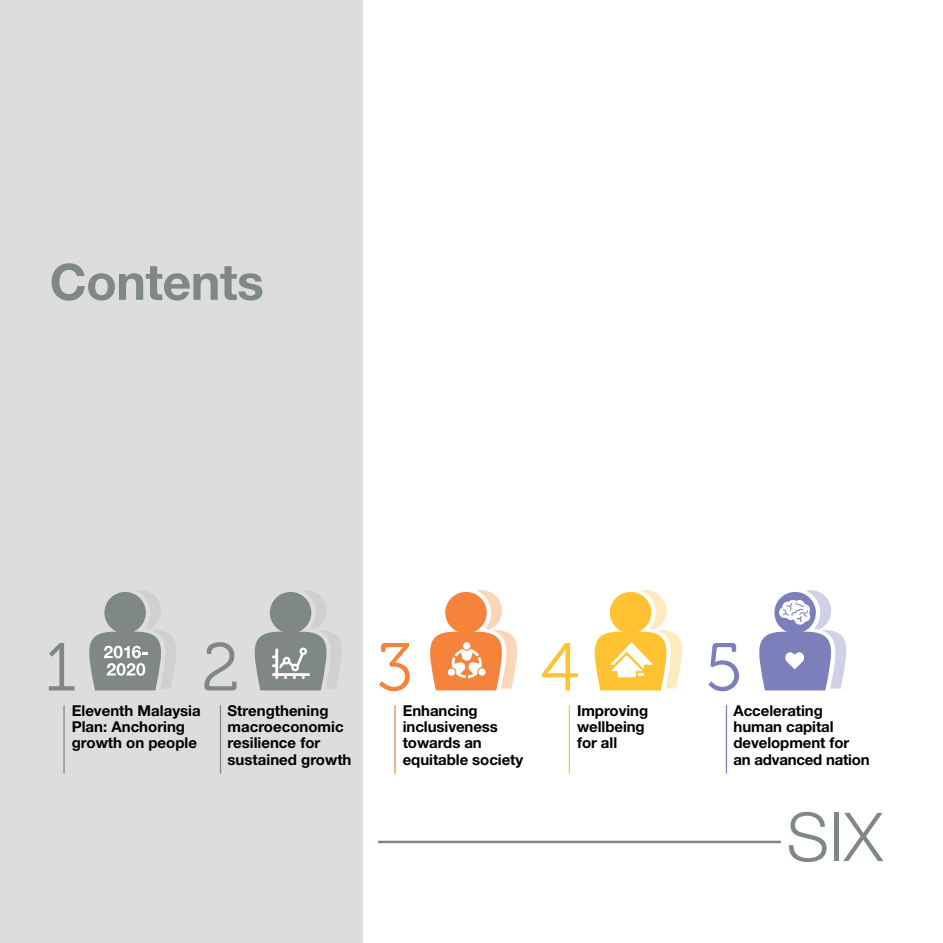
<style>
.page{position:relative;width:943px;height:943px;background:#fff}
.page>*{position:absolute;margin:0;border:0;box-sizing:border-box;transform-origin:0 0}
.t1{font:300 67.5px "Helvetica Neue LT Std";color:#808787}
.t2{font:67.5px "Museo 300";color:#808787}
.t3{font:67.5px "Museo 300";color:#f5833c}
.t4{font:67.5px "Museo 300";color:#fec232}
.t5{font:67.5px "Museo 300";color:#7d7fbd}
.t6{font:700 50px "Helvetica Neue LT Std";letter-spacing:-.01em;color:#808787}
.t7{font:700 15px/16.2px "Helvetica Neue LT Std";letter-spacing:-.005em;color:#000}
</style>
<div class="page">
<div style="left:0;top:0;width:362px;height:943px;background:#ddd"></div>
<hr style="left:378px;top:840px;width:403px;height:3px;background:#808787">
<svg style="left:430px;top:590px;width:88px;height:100px"></svg>
<svg style="left:594px;top:590px;width:88px;height:100px"></svg>
<svg style="left:759px;top:590px;width:88px;height:100px"></svg>
<svg style="left:254px;top:590px;width:87px;height:100px"></svg>
<svg style="left:89px;top:590px;width:87px;height:100px"></svg>
<hr style="left:63px;top:705px;width:2px;height:68px;background:#808787">
<hr style="left:220px;top:705px;width:1px;height:68px;background:#808787">
<hr style="left:394px;top:705px;width:1px;height:68px;background:#f5833c">
<hr style="left:568px;top:705px;width:2px;height:68px;background:#fec232">
<hr style="left:725px;top:705px;width:2px;height:68px;background:#7d7fbd">
<h2 class="t6" style="left:50px;top:251px;width:216px">Contents</h2>
<h1 class="t2" style="left:44px;top:631px;width:34px">1</h1>
<h1 class="t2" style="left:201px;top:631px;width:40px">2</h1>
<h1 class="t3" style="left:377px;top:631px;width:37px">3</h1>
<h1 class="t4" style="left:541px;top:631px;width:39px">4</h1>
<h1 class="t5" style="left:704px;top:631px;width:40px">5</h1>
<p class="t7" style="left:72px;top:702px;width:130px">Eleventh Malaysia<br>Plan: Anchoring growth on people</p>
<p class="t7" style="left:227px;top:702px;width:125px">Strengthening macroeconomic resilience for sustained growth</p>
<p class="t7" style="left:403px;top:702px;width:122px">Enhancing inclusiveness towards an equitable society</p>
<p class="t7" style="left:577px;top:702px;width:73px">Improving wellbeing for all</p>
<p class="t7" style="left:733px;top:702px;width:138px">Accelerating human capital development for an advanced nation</p>
<h1 class="t1" style="left:786px;top:795px;width:98px">SIX</h1>
</div>
